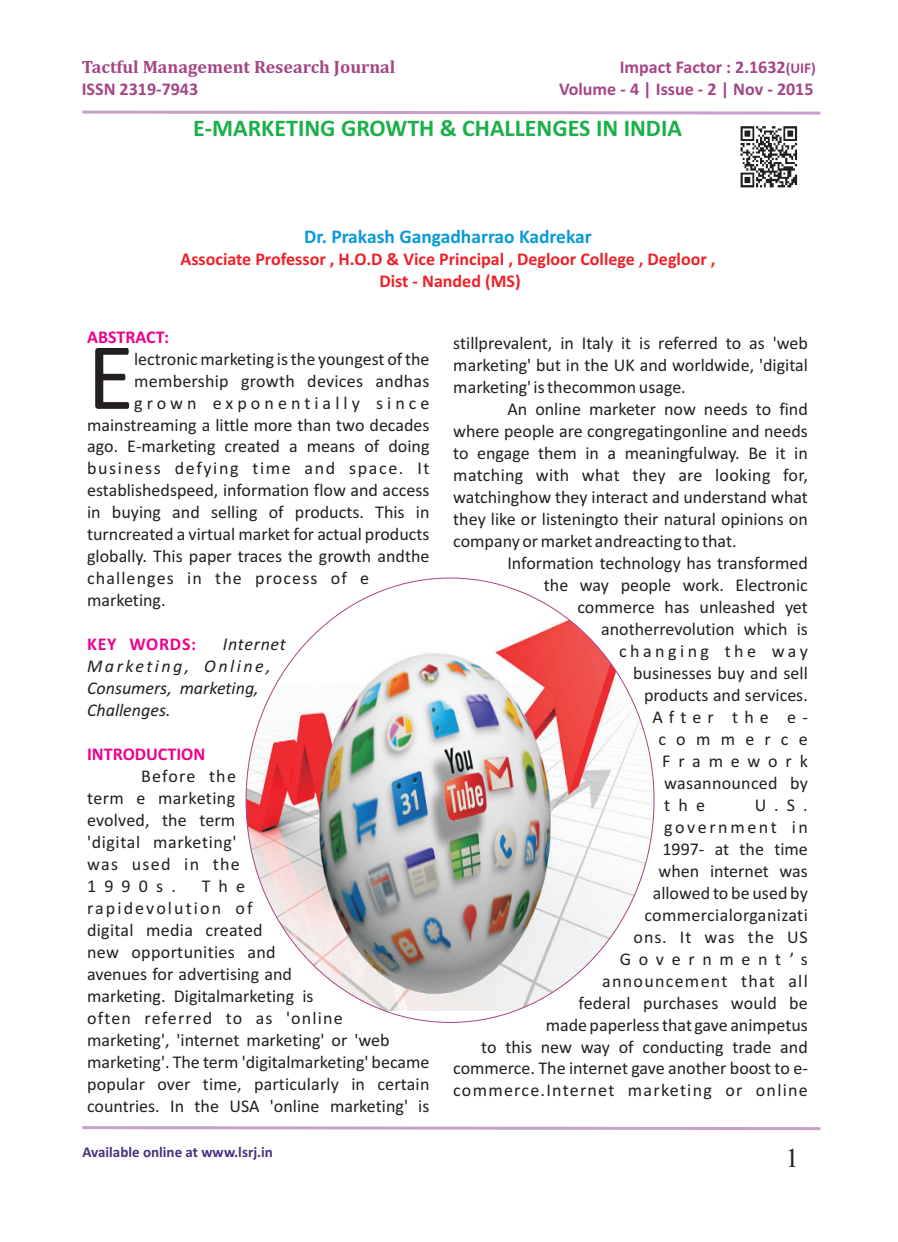
<style>
.page{position:relative;width:898px;height:1242px;background:#fff}
.page>*{position:absolute;margin:0;border:0;box-sizing:border-box;transform-origin:0 0}
.t1{font:96.15px "Calibri";color:#231f20}
.t2{font:27px "Times New Roman";color:#231f20}
.t3{font:700 24px "Calibri";color:#1ab04b}
.t4{font:700 19.5px "Calibri";color:#0899d9}
.t5{font:18px/21.9px "Calibri";color:#231f20;text-align:justify}
.t6{font:700 18px/21.9px "Calibri";color:#ee2028;text-align:center}
.t7{font:18px/21.9px "Calibri";letter-spacing:.035em;color:#231f20}
.t8{font:700 18px "Calibri";color:#a54586}
.t9{font:italic 18px/21.9px "Calibri";color:#231f20}
.t10{font:700 18px "Cambria";color:#a54586}
.t11{font:18px "Calibri";letter-spacing:.09em;color:#231f20}
.t12{font:18px "Calibri";letter-spacing:.06em;color:#231f20}
.t13{font:18px "Calibri";letter-spacing:.225em;color:#231f20}
.t14{font:700 18px "Calibri";color:#ed028c}
.t15{font:18px "Calibri";letter-spacing:.19em;color:#231f20}
.t16{font:18px "Calibri";letter-spacing:.34em;color:#231f20}
.t17{font:18px "Calibri";letter-spacing:.435em;color:#231f20}
.t18{font:700 18px "Calibri";letter-spacing:.04em;color:#ed028c}
.t19{font:18px "Calibri";letter-spacing:.57em;color:#231f20}
.t20{font:700 15px "Calibri";color:#49317d}
.s1{font-size:15px}
</style>
<div class="page">
<img style="left:740px;top:126px;width:58px;height:62px">
<svg style="left:82px;top:1126px;width:739px;height:5px"></svg>
<svg style="left:82px;top:110px;width:739px;height:5px"></svg>
<img style="left:246px;top:591px;width:407px;height:419px">
<p class="t10" style="left:82px;top:59px;width:315px">Tactful Management Research Journal</p>
<p class="t8" style="left:619px;top:59px;width:197px">Impact Factor : 2.1632<span class="s1">(UIF)</span></p>
<p class="t8" style="left:82px;top:81px;width:118px">ISSN 2319-7943</p>
<p class="t8" style="left:558px;top:81px;width:256px">Volume - 4 | Issue - 2 | Nov - 2015</p>
<h3 class="t3" style="left:193px;top:118px;width:490px">E-MARKETING GROWTH &amp; CHALLENGES IN INDIA</h3>
<p class="t4" style="left:304px;top:228px;width:289px">Dr. Prakash Gangadharrao Kadrekar</p>
<p class="t6" style="left:180px;top:250px;width:536px">Associate Professor , H.O.D &amp; Vice Principal , Degloor College , Degloor ,<br>Dist - Nanded (MS)</p>
<p class="t14" style="left:87px;top:329px;width:83px">ABSTRACT:</p>
<h1 class="t1" style="left:87px;top:337px;width:48px">E</h1>
<p class="t5" style="left:134px;top:349px;width:297px">lectronic marketing is the youngest of the</p>
<p class="t5" style="left:134px;top:371px;width:297px">membership growth devices andhas</p>
<p class="t13" style="left:134px;top:395px;width:297px">grown exponentially since</p>
<p class="t5" style="left:87px;top:415px;width:344px">mainstreaming a little more than two decades</p>
<p class="t5" style="left:87px;top:437px;width:344px">ago. E-marketing created a means of doing</p>
<p class="t11" style="left:87px;top:461px;width:344px">business defying time and space. It</p>
<p class="t5" style="left:87px;top:481px;width:344px">establishedspeed, information flow and access</p>
<p class="t5" style="left:87px;top:503px;width:344px">in buying and selling of products. This in</p>
<p class="t5" style="left:87px;top:525px;width:344px">turncreated a virtual market for actual products</p>
<p class="t5" style="left:87px;top:547px;width:344px">globally. This paper traces the growth andthe</p>
<p class="t12" style="left:87px;top:571px;width:283px">challenges in the process of e</p>
<p class="t5" style="left:87px;top:591px;width:80px">marketing.</p>
<p class="t9" style="left:87px;top:635px;width:200px;text-indent:136px">Internet<br>Marketing, Online,<br>Consumers, marketing,<br>Challenges.</p>
<p class="t18" style="left:87px;top:637px;width:110px">KEY WORDS:</p>
<p class="t14" style="left:87px;top:746px;width:120px">INTRODUCTION</p>
<p class="t7" style="left:87px;top:766px;width:154px;text-indent:54px">Before the term e marketing evolved, the term 'digital marketing' was used in the<br>1990s.</p>
<p class="t5" style="left:87px;top:876px;width:344px;text-align:left;text-indent:115px">The<br>rapidevolution of<br>digital media created<br>new opportunities and<br>avenues for advertising and<br>marketing. Digitalmarketing is<br>often referred to as 'online marketing', 'internet marketing' or 'web marketing'. The term 'digitalmarketing' became popular over time, particularly in certain countries. In the USA 'online marketing' is</p>
<p class="t20" style="left:82px;top:1145px;width:192px">Available online at www.lsrj.in</p>
<p class="t5" style="left:453px;top:334px;width:356px">stillprevalent, in Italy it is referred to as 'web marketing' but in the UK and worldwide, 'digital marketing' is thecommon usage.</p>
<p class="t5" style="left:453px;top:400px;width:356px;text-indent:54px">An online marketer now needs to find where people are congregatingonline and needs to engage them in a meaningfulway. Be it in matching with what they are looking for, watchinghow they interact and understand what they like or listeningto their natural opinions on company or market andreacting to that.</p>
<p class="t5" style="left:507px;top:553px;width:302px">Information technology has transformed</p>
<p class="t5" style="left:543px;top:575px;width:265px">the way people work. Electronic</p>
<p class="t5" style="left:577px;top:597px;width:232px">commerce has unleashed yet</p>
<p class="t5" style="left:601px;top:619px;width:208px">anotherrevolution which is</p>
<p class="t15" style="left:619px;top:643px;width:190px">changing the way</p>
<p class="t5" style="left:633px;top:663px;width:176px">businesses buy and sell</p>
<p class="t5" style="left:643px;top:685px;width:165px">products and services.</p>
<p class="t16" style="left:652px;top:709px;width:157px">After the e-</p>
<p class="t19" style="left:658px;top:731px;width:151px">commerce</p>
<p class="t17" style="left:662px;top:753px;width:147px">Framework</p>
<p class="t5" style="left:664px;top:773px;width:145px">wasannounced by</p>
<p class="t5" style="left:664px;top:795px;width:42px">the</p>
<p class="t5" style="left:453px;top:795px;width:356px;text-align:right">U.S.<br>government in<br>1997- at the time<br>when internet was<br>allowed to be used by<br>commercialorganizati<br>ons. It was the US<br>Government’s<br>announcement that all<br>federal purchases would be<br>made paperless that gave animpetus<br>to this new way of conducting trade and commerce. The internet gave another boost to e&shy;commerce.Internet marketing or online</p>
<h2 class="t2" style="left:785px;top:1147px;width:15px">1</h2>
</div>
